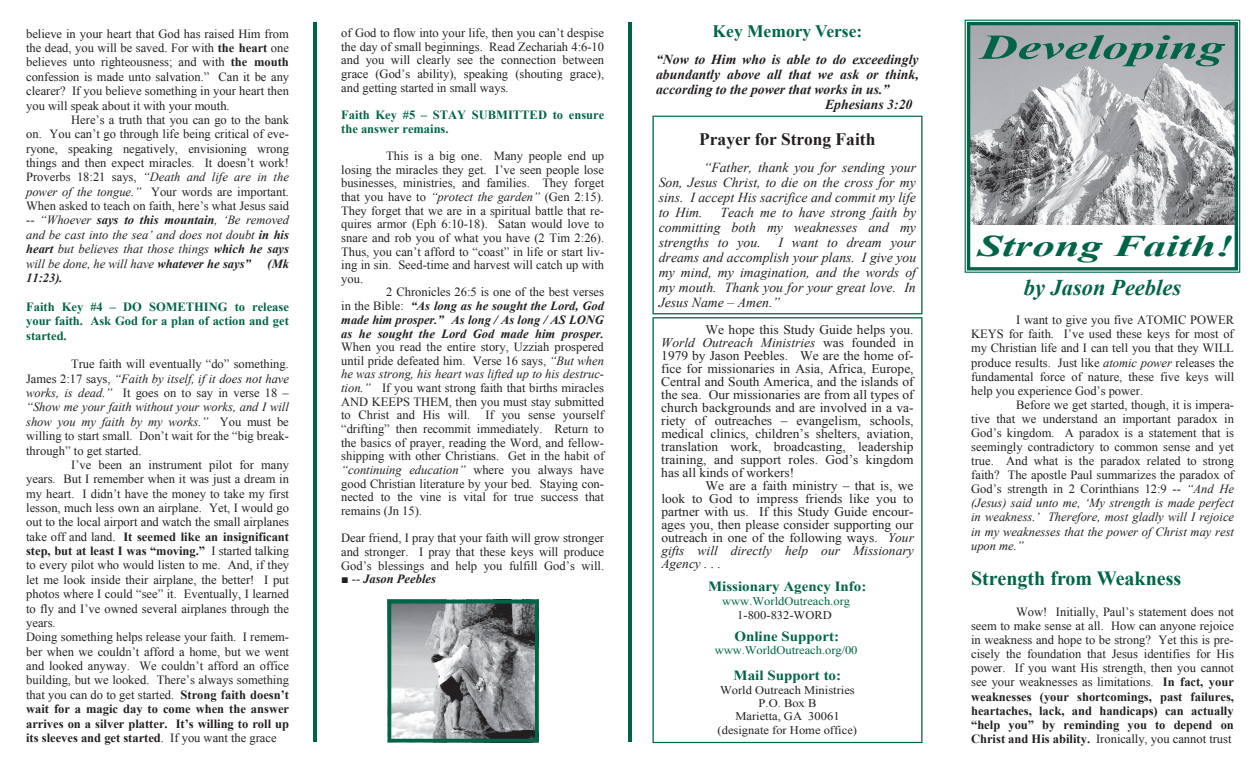
<style>
.page{position:relative;width:1260px;height:765px;background:#fff}
.page>*{position:absolute;margin:0;border:0;box-sizing:border-box;transform-origin:0 0}
.t1{font:italic 700 35px "Times New Roman";color:#006548;scale:1.5 1}
.t2{font:italic 700 30px "Times New Roman";color:#006548;scale:1.5 1}
.t3{font:italic 700 22.5px "Times New Roman";color:#006548}
.t4{font:700 20px "Times New Roman";color:#006548}
.t5{font:700 17.5px "Times New Roman";color:#231f20}
.t6{font:700 17.5px "Times New Roman";color:#006548}
.t7{font:700 14px "Times New Roman";color:#006548;scale:1.07 1}
.t8{font:italic 13.75px/15px "Times New Roman";color:#231f20;text-align:justify}
.t9{font:italic 700 13.75px "Times New Roman";color:#231f20}
.t10{font:13.12px/13px "Times New Roman";color:#231f20;text-align:justify}
.t11{font:12.5px/14.4px "Times New Roman";color:#231f20;text-align:justify}
.t12{font:italic 700 12.5px/13.8px "Times New Roman";color:#231f20;text-align:justify}
.t13{font:700 12.5px/14.4px "Times New Roman";color:#006548;text-align:justify}
.t14{font:11.75px/13.4px "Times New Roman";color:#231f20;text-align:center;scale:1.07 1}
.t15{font:11.75px "Times New Roman";letter-spacing:-.005em;color:#006548;scale:1.07 1}
.s1{font-weight:700}
.s2{font-style:italic}
.s3{font-weight:700;font-style:italic}
.s4{font-weight:400;font-style:normal}
</style>
<div class="page">
<svg style="left:965px;top:20px;width:275px;height:253px"></svg>
<svg style="left:388px;top:600px;width:151px;height:142px;background:#8d9797"></svg>
<hr style="left:313px;top:22px;width:4px;height:720px;background:#006548">
<hr style="left:628px;top:22px;width:4px;height:720px;background:#006548">
<svg style="left:652px;top:317px;width:270px;height:426px"></svg>
<svg style="left:652px;top:116px;width:270px;height:198px"></svg>
<p class="t11" style="left:26px;top:26px;width:265px">believe in your heart that God has raised Him from the dead, you will be saved. For with <span class="s1">the heart</span> one believes unto righteousness; and with <span class="s1">the mouth </span>confession is made unto salvation.” Can it be any clearer? If you believe something in your heart then you will speak about it with your mouth.</p>
<p class="t11" style="left:26px;top:112px;width:264px;text-indent:45px">Here’s a truth that you can go to the bank on. You can’t go through life being critical of eve&shy;ryone, speaking negatively, envisioning wrong things and then expect miracles. It doesn’t work!<br>Proverbs 18:21 says, <span class="s2">“Death and life are in the power of the tongue.”</span> Your words are important.<br>When asked to teach on faith, here’s what Jesus said -- <span class="s2">“Whoever</span> <span class="s3">says to this mountain</span><span class="s2">, ‘Be removed and be cast into the sea’ and does not doubt</span> <span class="s3">in his heart</span> <span class="s2">but believes that those things</span> <span class="s3">which he says </span><span class="s2">will be done, he will have</span> <span class="s3">whatever he says”</span></p>
<p class="t12" style="left:268px;top:256px;width:23px">(Mk</p>
<p class="t12" style="left:26px;top:271px;width:38px">11:23).</p>
<p class="t13" style="left:26px;top:299px;width:264px">Faith Key #4 – DO SOMETHING to release your faith. Ask God for a plan of action and get started.</p>
<p class="t11" style="left:26px;top:357px;width:264px;text-indent:45px">True faith will eventually “do” something.<br>James 2:17 says, <span class="s2">“Faith by itself, if it does not have works, is dead.”</span> It goes on to say in verse 18 – <span class="s2">“Show me your faith without your works, and I will show you my faith by my works.”</span> You must be willing to start small. Don’t wait for the “big break&shy;through” to get started.</p>
<p class="t11" style="left:26px;top:457px;width:265px;text-align:left;text-indent:45px">I’ve been an instrument pilot for many years. But I remember when it was just a dream in my heart. I didn’t have the money to take my first lesson, much less own an airplane. Yet, I would go out to the local airport and watch the small airplanes take off and land. <span class="s1">It seemed like an insignificant step, but at least I was “moving.”</span> I started talking to every pilot who would listen to me. And, if they let me look inside their airplane, the better! I put photos where I could “see” it. Eventually, I learned to fly and I’ve owned several airplanes through the years.<br>Doing something helps release your faith. I remem&shy;ber when we couldn’t afford a home, but we went and looked anyway. We couldn’t afford an office building, but we looked. There’s always something that you can do to get started. <span class="s1">Strong faith doesn’t wait for a magic day to come when the answer arrives on a silver platter. It’s willing to roll up its sleeves and get started</span>. If you want the grace</p>
<p class="t11" style="left:341px;top:26px;width:265px;line-height:13.6px">of God to flow into your life, then you can’t despise the day of small beginnings. Read Zechariah 4:6-10 and you will clearly see the connection between grace (God’s ability), speaking (shouting grace), and getting started in small ways.</p>
<p class="t13" style="left:341px;top:108px;width:265px;line-height:13.8px">Faith Key #5 – STAY SUBMITTED to ensure the answer remains.</p>
<p class="t11" style="left:341px;top:149px;width:265px;line-height:13.6px;text-indent:45px">This is a big one. Many people end up losing the miracles they get. I’ve seen people lose businesses, ministries, and families. They forget that you have to <span class="s2">“protect the garden”</span> (Gen 2:15).<br>They forget that we are in a spiritual battle that re&shy;quires armor (Eph 6:10-18). Satan would love to snare and rob you of what you have (2 Tim 2:26).<br>Thus, you can’t afford to “coast” in life or start liv&shy;ing in sin. Seed-time and harvest will catch up with you.</p>
<p class="t12" style="left:341px;top:285px;width:265px;text-indent:45px"><span class="s4">2 Chronicles 26:5 is one of the best verses in the Bible:</span> “As long as he sought the Lord, God made him prosper.” As long / As long / AS LONG as he sought the Lord God made him prosper.</p>
<p class="t11" style="left:341px;top:340px;width:265px;line-height:13.6px">When you read the entire story, Uzziah prospered until pride defeated him. Verse 16 says, <span class="s2">“But when he was strong, his heart was lifted up to his destruc&shy;tion.”</span> If you want strong faith that births miracles AND KEEPS THEM, then you must stay submitted to Christ and His will. If you sense yourself “drifting” then recommit immediately. Return to the basics of prayer, reading the Word, and fellow&shy;shipping with other Christians. Get in the habit of <span class="s2">“continuing education”</span> where you always have good Christian literature by your bed. Staying con&shy;nected to the vine is vital for true success that remains (Jn 15).</p>
<p class="t11" style="left:341px;top:531px;width:265px;line-height:13.6px">Dear friend, I pray that your faith will grow stronger and stronger. I pray that these keys will produce God’s blessings and help you fulfill God’s will.</p>
<p class="t12" style="left:341px;top:572px;width:96px"><span class="s4">■ --</span> Jason Peebles</p>
<h3 class="t6" style="left:713px;top:19px;width:151px">Key Memory Verse:</h3>
<p class="t9" style="left:656px;top:50px;width:264px">“Now to Him who is able to do exceedingly</p>
<p class="t9" style="left:656px;top:65px;width:264px">abundantly above all that we ask or think,</p>
<p class="t9" style="left:656px;top:80px;width:235px">according to the power that works in us.”</p>
<p class="t9" style="left:825px;top:95px;width:89px">Ephesians 3:20</p>
<h3 class="t5" style="left:699px;top:127px;width:178px">Prayer for Strong Faith</h3>
<p class="t8" style="left:659px;top:159px;width:259px;text-indent:45px">“Father, thank you for sending your Son, Jesus Christ, to die on the cross for my sins. I accept His sacrifice and commit my life to Him.</p>
<p class="t8" style="left:659px;top:204px;width:259px;text-indent:62px">Teach me to have strong faith by committing both my weaknesses and my strengths to you.</p>
<p class="t8" style="left:659px;top:234px;width:259px;text-indent:120px">I want to dream your dreams and accomplish your plans. I give you my mind, my imagination, and the words of my mouth. Thank you for your great love. In Jesus Name – Amen.”</p>
<p class="t10" style="left:661px;top:323px;width:254px;text-indent:44px">We hope this Study Guide helps you.<br><span class="s2">World Outreach Ministries</span> was founded in 1979 by Jason Peebles. We are the home of&shy;fice for missionaries in Asia, Africa, Europe, Central and South America, and the islands of the sea. Our missionaries are from all types of church backgrounds and are involved in a va&shy;riety of outreaches – evangelism, schools, medical clinics, children’s shelters, aviation, translation work, broadcasting, leadership training, and support roles. God’s kingdom has all kinds of workers!</p>
<p class="t10" style="left:661px;top:479px;width:254px;text-indent:44px">We are a faith ministry – that is, we look to God to impress friends like you to partner with us. If this Study Guide encour&shy;ages you, then please consider supporting our outreach in one of the following ways. <span class="s2">Your gifts will directly help our Missionary Agency . . .</span></p>
<p class="t7" style="left:708px;top:577px;width:149px">Missionary Agency Info:</p>
<p class="t15" style="left:722px;top:593px;width:121px">www.WorldOutreach.org</p>
<p class="t14" style="left:737px;top:608px;width:90px">1-800-832-WORD</p>
<p class="t7" style="left:734px;top:626px;width:99px">Online Support:</p>
<p class="t15" style="left:715px;top:643px;width:135px">www.WorldOutreach.org/00</p>
<p class="t7" style="left:734px;top:665px;width:102px">Mail Support to:</p>
<p class="t14" style="left:718px;top:683px;width:132px">World Outreach Ministries<br>P.O. Box B<br>Marietta, GA 30061 (designate for Home office)</p>
<h1 class="t1" style="left:980px;top:23px;width:165px">Developing</h1>
<h2 class="t2" style="left:977px;top:225px;width:172px">Strong Faith!</h2>
<h3 class="t3" style="left:1024px;top:272px;width:159px">by Jason Peebles</h3>
<p class="t11" style="left:971px;top:313px;width:265px;text-indent:45px">I want to give you five ATOMIC POWER KEYS for faith. I’ve used these keys for most of my Christian life and I can tell you that they WILL produce results. Just like <span class="s2">atomic power</span> releases the fundamental force of nature, these five keys will help you experience God’s power.</p>
<p class="t11" style="left:971px;top:397px;width:265px;text-indent:45px">Before we get started, though, it is impera&shy;tive that we understand an important paradox in God’s kingdom. A paradox is a statement that is seemingly contradictory to common sense and yet true. And what is the paradox related to strong faith? The apostle Paul summarizes the paradox of God’s strength in 2 Corinthians 12:9 -- <span class="s2">“And He (Jesus) said unto me, ‘My strength is made perfect in weakness.’ Therefore, most gladly will I rejoice in my weaknesses that the power of Christ may rest upon me.”</span></p>
<h3 class="t4" style="left:971px;top:564px;width:212px">Strength from Weakness</h3>
<p class="t11" style="left:971px;top:604px;width:265px;text-indent:45px">Wow! Initially, Paul’s statement does not seem to make sense at all. How can anyone rejoice in weakness and hope to be strong? Yet this is pre&shy;cisely the foundation that Jesus identifies for His power. If you want His strength, then you cannot see your weaknesses as limitations. <span class="s1">In fact, your weaknesses (your shortcomings, past failures, heartaches, lack, and handicaps) can actually “help you” by reminding you to depend on Christ and His ability.</span> Ironically, you cannot trust</p>
</div>
